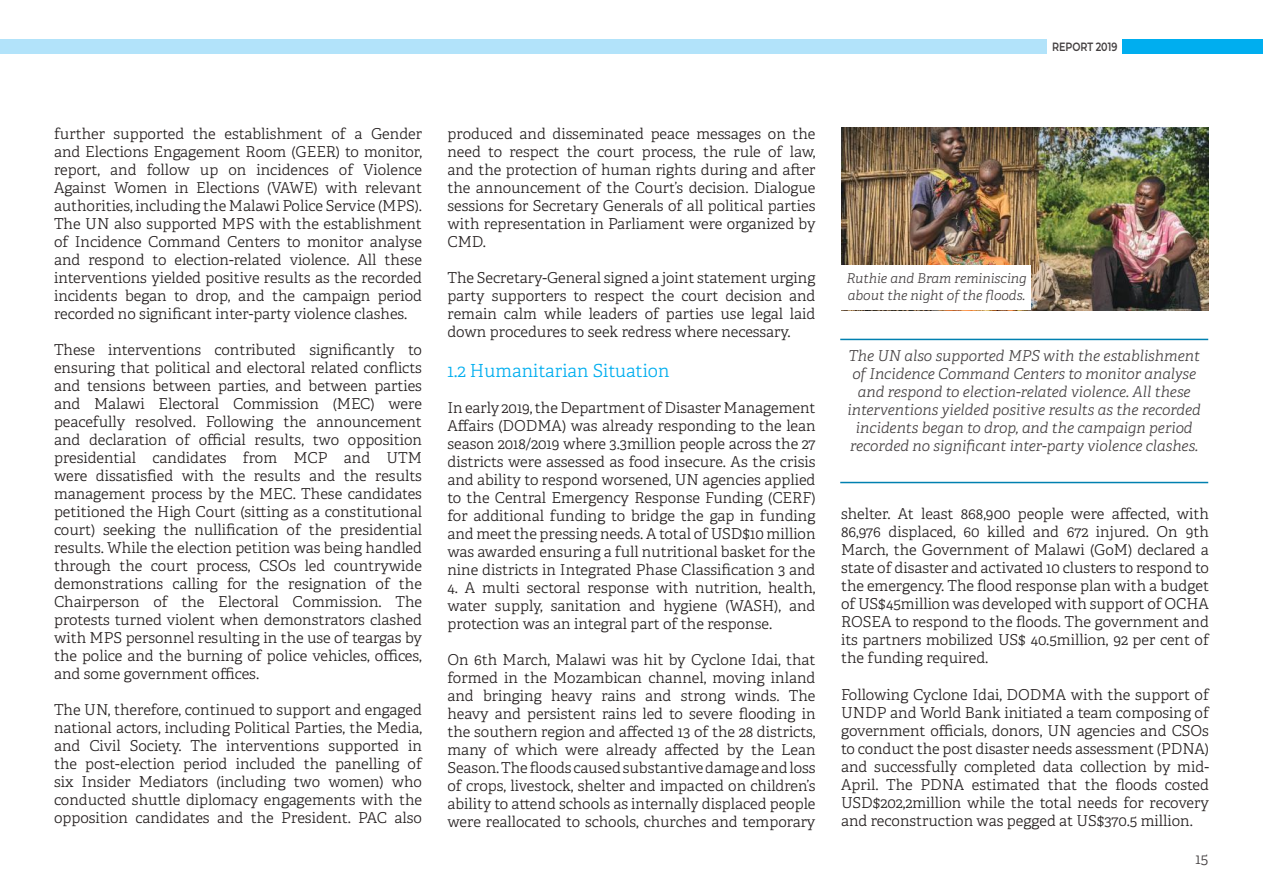
<style>
.page{position:relative;width:1263px;height:893px;background:#fff}
.page>*{position:absolute;margin:0;border:0;box-sizing:border-box;transform-origin:0 0}
.t1{font:300 18px "Adelle";color:#00aeef}
.t2{font:300 15px/18px "Adelle";color:#241f1f;text-align:justify}
.t3{font:italic 300 15px/18px "Adelle";color:#444041;text-align:center}
.t4{font:300 15px "Adelle";color:#444041}
.t5{font:italic 300 13.5px/16.2px "Adelle";color:#444041}
.t6{font:600 12px "Montserrat";color:#444041;scale:.8 1}
</style>
<div class="page">
<div style="left:1123px;top:40px;width:140px;height:14px;background:#00aeef"></div>
<div style="left:0;top:40px;width:1047px;height:14px;background:#b2e3fa"></div>
<img style="left:841px;top:128px;width:368px;height:182px">
<div style="left:828px;top:265px;width:203px;height:45px;background:#fff"></div>
<hr style="left:840px;top:339px;width:368px;height:1px;background:#0080b0">
<hr style="left:840px;top:482px;width:368px;height:1px;background:#0080b0">
<p class="t6" style="left:1052px;top:38px;width:83px">REPORT 2019</p>
<p class="t2" style="left:54px;top:125px;width:369px">further supported the establishment of a Gender and Elections Engagement Room (GEER) to monitor, report, and follow up on incidences of Violence Against Women in Elections (VAWE) with relevant authorities, including the Malawi Police Service (MPS).<br>The UN also supported MPS with the establishment of Incidence Command Centers to monitor analyse and respond to election-related violence. All these interventions yielded positive results as the recorded incidents began to drop, and the campaign period recorded no significant inter-party violence clashes.</p>
<p class="t2" style="left:54px;top:341px;width:369px">These interventions contributed significantly to ensuring that political and electoral related conflicts and tensions between parties, and between parties and Malawi Electoral Commission (MEC) were peacefully resolved. Following the announcement and declaration of official results, two opposition presidential candidates from MCP and UTM were dissatisfied with the results and the results management process by the MEC. These candidates petitioned the High Court (sitting as a constitutional court) seeking the nullification of the presidential results. While the election petition was being handled through the court process, CSOs led countrywide demonstrations calling for the resignation of the Chairperson of the Electoral Commission. The protests turned violent when demonstrators clashed with MPS personnel resulting in the use of teargas by the police and the burning of police vehicles, offices, and some government offices.</p>
<p class="t2" style="left:54px;top:701px;width:369px">The UN, therefore, continued to support and engaged national actors, including Political Parties, the Media, and Civil Society. The interventions supported in the post-election period included the panelling of six Insider Mediators (including two women) who conducted shuttle diplomacy engagements with the opposition candidates and the President. PAC also</p>
<p class="t2" style="left:447px;top:125px;width:369px">produced and disseminated peace messages on the need to respect the court process, the rule of law, and the protection of human rights during and after the announcement of the Court’s decision. Dialogue sessions for Secretary Generals of all political parties with representation in Parliament were organized by CMD.</p>
<p class="t2" style="left:447px;top:269px;width:369px">The Secretary-General signed a joint statement urging party supporters to respect the court decision and remain calm while leaders of parties use legal laid down procedures to seek redress where necessary.</p>
<p class="t1" style="left:447px;top:359px;width:223px">1.2 Humanitarian Situation</p>
<p class="t2" style="left:447px;top:398px;width:369px">In early 2019, the Department of Disaster Management Affairs (DODMA) was already responding to the lean season 2018/2019 where 3.3million people across the 27 districts were assessed as food insecure. As the crisis and ability to respond worsened, UN agencies applied to the Central Emergency Response Funding (CERF) for additional funding to bridge the gap in funding and meet the pressing needs. A total of USD$10 million was awarded ensuring a full nutritional basket for the nine districts in Integrated Phase Classification 3 and</p>
<p class="t2" style="left:447px;top:578px;width:369px">4. A multi sectoral response with nutrition, health, water supply, sanitation and hygiene (WASH), and protection was an integral part of the response.</p>
<p class="t2" style="left:447px;top:650px;width:369px">On 6th March, Malawi was hit by Cyclone Idai, that formed in the Mozambican channel, moving inland and bringing heavy rains and strong winds. The heavy and persistent rains led to severe flooding in the southern region and affected 13 of the 28 districts, many of which were already affected by the Lean Season. The floods caused substantive damage and loss of crops, livestock, shelter and impacted on children’s ability to attend schools as internally displaced people were reallocated to schools, churches and temporary</p>
<p class="t5" style="left:846px;top:271px;width:182px">Ruthie and Bram reminiscing about the night of the floods.</p>
<p class="t3" style="left:847px;top:347px;width:355px">The UN also supported MPS with the establishment of Incidence Command Centers to monitor analyse and respond to election-related violence. All these interventions yielded positive results as the recorded incidents began to drop, and the campaign period recorded no significant inter-party violence clashes.</p>
<p class="t2" style="left:841px;top:505px;width:369px">shelter. At least 868,900 people were affected, with 86,976 displaced, 60 killed and 672 injured. On 9th March, the Government of Malawi (GoM) declared a state of disaster and activated 10 clusters to respond to the emergency. The flood response plan with a budget of US$45million was developed with support of OCHA ROSEA to respond to the floods. The government and its partners mobilized US$ 40.5million, 92 per cent of the funding required.</p>
<p class="t2" style="left:841px;top:685px;width:369px">Following Cyclone Idai, DODMA with the support of UNDP and World Bank initiated a team composing of government officials, donors, UN agencies and CSOs to conduct the post disaster needs assessment (PDNA) and successfully completed data collection by mid-April. The PDNA estimated that the floods costed USD$202,2million while the total needs for recovery and reconstruction was pegged at US$370.5 million.</p>
<p class="t4" style="left:1195px;top:849px;width:14px">15</p>
</div>
